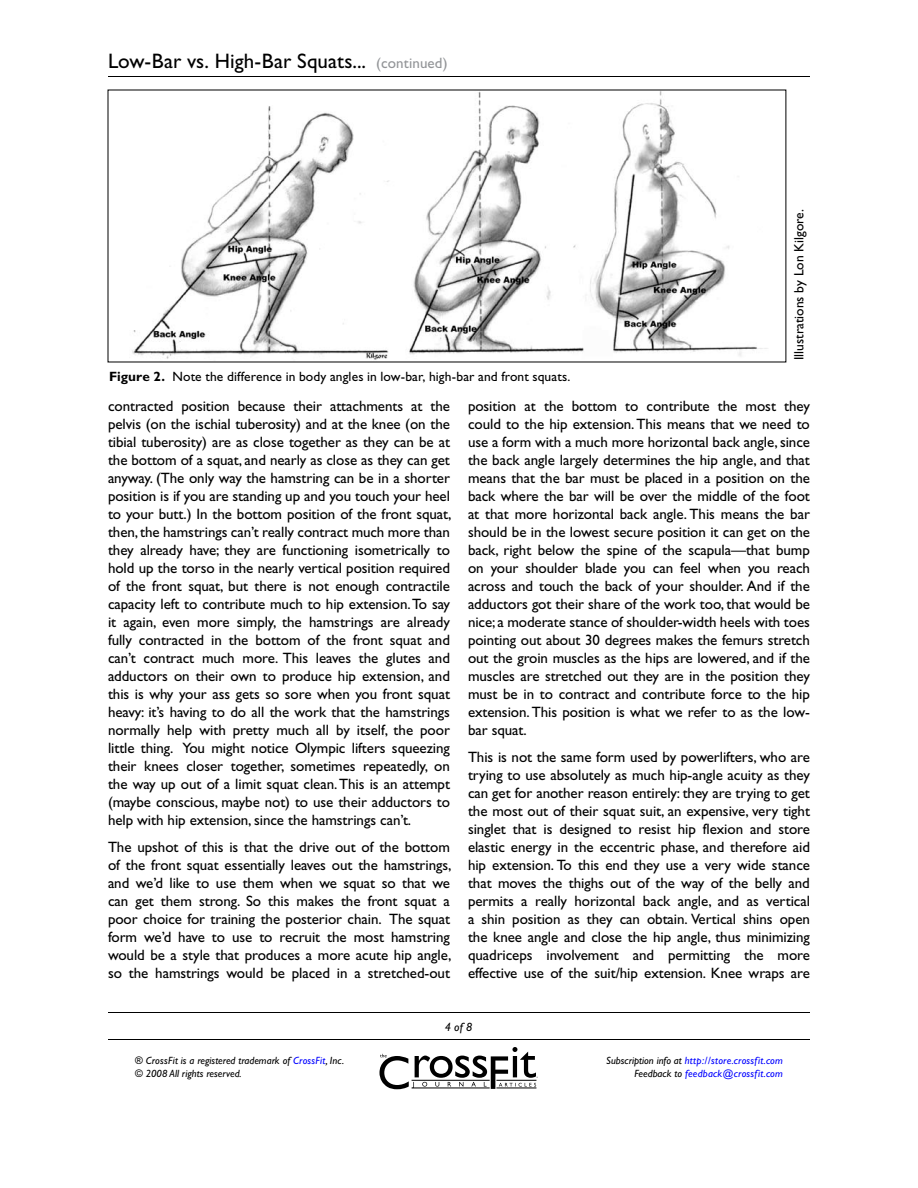
<style>
.page{position:relative;width:918px;height:1188px;background:#fff}
.page>*{position:absolute;margin:0;border:0;box-sizing:border-box;transform-origin:0 0}
.t1{font:21px "Gill Sans";color:#000}
.t2{font:15px/18px "Gill Sans";letter-spacing:-.005em;color:#000;text-align:justify}
.t3{font:13.5px "Gill Sans";letter-spacing:.005em;color:#000}
.t4{font:italic 12px "Gill Sans";color:#000}
.t5{font:italic 10.5px/12.6px "Gill Sans";letter-spacing:.02em;color:#00f;text-align:right}
.t6{font:italic 10.5px/12.6px "Gill Sans";color:#000}
.s1{font-size:15px;color:#939598}
.s2{font-weight:700}
.s3{color:#00f}
.s4{color:#000}
</style>
<div class="page">
<svg style="left:379px;top:1047px;width:159px;height:42px"></svg>
<hr style="left:108px;top:1012px;width:702px;height:1px;background:#000">
<hr style="left:108px;top:1039px;width:702px;height:1px;background:#000">
<hr style="left:108px;top:76px;width:702px;height:1px;background:#000">
<img style="left:132px;top:92px;width:636px;height:268px">
<h1 class="t1" style="left:108px;top:49px;width:341px">Low-Bar vs. High-Bar Squats... <span class="s1">(continued)</span></h1>
<p class="t3" style="left:109px;top:369px;width:463px"><span class="s2">Figure 2.</span> Note the difference in body angles in low-bar, high-bar and front squats.</p>
<p class="t3" style="left:791px;top:360px;width:152px;rotate:-90deg">Illustrations by Lon Kilgore.</p>
<p class="t2" style="left:108px;top:397px;width:345px">contracted position because their attachments at the pelvis (on the ischial tuberosity) and at the knee (on the tibial tuberosity) are as close together as they can be at the bottom of a squat, and nearly as close as they can get anyway. (The only way the hamstring can be in a shorter position is if you are standing up and you touch your heel to your butt.) In the bottom position of the front squat, then, the hamstrings can’t really contract much more than they already have; they are functioning isometrically to hold up the torso in the nearly vertical position required of the front squat, but there is not enough contractile capacity left to contribute much to hip extension. To say it again, even more simply, the hamstrings are already fully contracted in the bottom of the front squat and can’t contract much more. This leaves the glutes and adductors on their own to produce hip extension, and this is why your ass gets so sore when you front squat heavy: it’s having to do all the work that the hamstrings normally help with pretty much all by itself, the poor little thing. You might notice Olympic lifters squeezing their knees closer together, sometimes repeatedly, on the way up out of a limit squat clean. This is an attempt (maybe conscious, maybe not) to use their adductors to help with hip extension, since the hamstrings can’t.</p>
<p class="t2" style="left:108px;top:838px;width:345px">The upshot of this is that the drive out of the bottom of the front squat essentially leaves out the hamstrings, and we’d like to use them when we squat so that we can get them strong. So this makes the front squat a poor choice for training the posterior chain. The squat form we’d have to use to recruit the most hamstring would be a style that produces a more acute hip angle, so the hamstrings would be placed in a stretched-out</p>
<p class="t2" style="left:468px;top:397px;width:344px">position at the bottom to contribute the most they could to the hip extension. This means that we need to use a form with a much more horizontal back angle, since the back angle largely determines the hip angle, and that means that the bar must be placed in a position on the back where the bar will be over the middle of the foot at that more horizontal back angle. This means the bar should be in the lowest secure position it can get on the back, right below the spine of the scapula—that bump on your shoulder blade you can feel when you reach across and touch the back of your shoulder. And if the adductors got their share of the work too, that would be nice; a moderate stance of shoulder-width heels with toes pointing out about 30 degrees makes the femurs stretch out the groin muscles as the hips are lowered, and if the muscles are stretched out they are in the position they must be in to contract and contribute force to the hip extension. This position is what we refer to as the low&shy;bar squat.</p>
<p class="t2" style="left:468px;top:748px;width:344px">This is not the same form used by powerlifters, who are trying to use absolutely as much hip-angle acuity as they can get for another reason entirely: they are trying to get the most out of their squat suit, an expensive, very tight singlet that is designed to resist hip flexion and store elastic energy in the eccentric phase, and therefore aid hip extension. To this end they use a very wide stance that moves the thighs out of the way of the belly and permits a really horizontal back angle, and as vertical a shin position as they can obtain. Vertical shins open the knee angle and close the hip angle, thus minimizing quadriceps involvement and permitting the more effective use of the suit/hip extension. Knee wraps are</p>
<p class="t4" style="left:445px;top:1020px;width:29px">4 of 8</p>
<p class="t6" style="left:135px;top:1054px;width:211px">® CrossFit is a registered trademark of <span class="s3">CrossFit</span>, Inc. © 2008 All rights reserved.</p>
<p class="t5" style="left:606px;top:1054px;width:178px"><span class="s4">Subscription info at</span> http://store.crossfit.com<br><span class="s4">Feedback to</span> feedback@crossfit.com</p>
</div>
